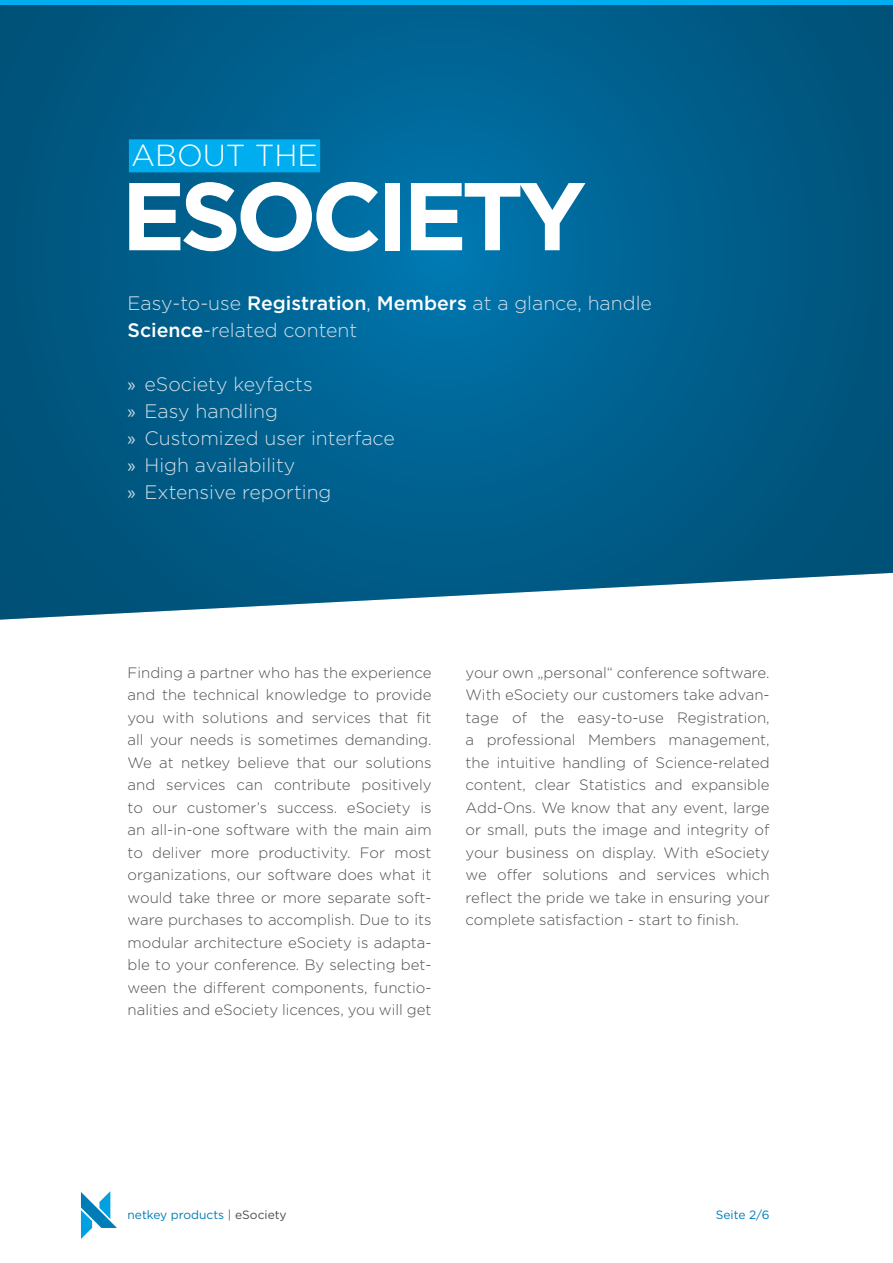
<style>
.page{position:relative;width:893px;height:1263px;background:#fff}
.page>*{position:absolute;margin:0;border:0;box-sizing:border-box;transform-origin:0 0}
.Headline_Kapitel_-_Z{font:700 96px "Gotham";letter-spacing:-.06em;color:#fff}
.bg-colour-title{font:300 30.45px "Gotham";color:#fff}
.Teaser{font:300 19.5px/27px "Gotham";color:#d4dee6}
.Lauftext-Spalte{font:300 15px/22.5px "Gotham";color:#4e4f50;text-align:justify}
.t1{font:12px "Gotham";color:#007cb6}
.s1{font-weight:500;color:#fff}
.s2{color:#fff}
.s3{font-family:"Myriad Pro";font-weight:400}
.s4{color:#4b4c4d}
</style>
<div class="page">
<svg style="left:81px;top:1191px;width:36px;height:48px"></svg>
<svg style="left:0;top:4px;width:893px;height:616px"></svg>
<hr style="left:0;top:0;width:893px;height:4px;background:#00aeef">
<div style="left:129px;top:139px;width:191px;height:33px;background:#00aeef"></div>
<p class="bg-colour-title" style="left:131px;top:136px;width:188px">ABOUT THE</p>
<p class="Headline_Kapitel_-_Z" style="left:121px;top:153px;width:467px">ESOCIETY</p>
<p class="Teaser" style="left:128px;top:289px;width:526px">Easy-to-use <span class="s1">Registration</span><span class="s2">,</span> <span class="s1">Members</span> at a glance, handle<br><span class="s1">Science</span><span class="s2">-</span>related content</p>
<p class="Teaser" style="left:128px;top:370px;width:187px"><span class="s3">»</span> eSociety keyfacts</p>
<p class="Teaser" style="left:128px;top:397px;width:152px"><span class="s3">»</span> Easy handling</p>
<p class="Teaser" style="left:128px;top:424px;width:269px"><span class="s3">»</span> Customized user interface</p>
<p class="Teaser" style="left:128px;top:451px;width:169px"><span class="s3">»</span> High availability</p>
<p class="Teaser" style="left:128px;top:478px;width:205px"><span class="s3">»</span> Extensive reporting</p>
<p class="Lauftext-Spalte" style="left:128px;top:660px;width:306px">Finding a partner who has the experience and the technical knowledge to provide you with solutions and services that fit all your needs is sometimes demanding.<br>We at netkey believe that our solutions and services can contribute positively to our customer’s success. eSociety is an all-in-one software with the main aim to deliver more productivity. For most organizations, our software does what it would take three or more separate soft&shy;ware purchases to accomplish. Due to its modular architecture eSociety is adapta&shy;ble to your conference. By selecting bet&shy;ween the different components, functio&shy;nalities and eSociety licences, you will get</p>
<p class="Lauftext-Spalte" style="left:466px;top:660px;width:306px">your own „personal“ conference software.<br>With eSociety our customers take advan&shy;tage of the easy-to-use Registration, a professional Members management, the intuitive handling of Science-related content, clear Statistics and expansible Add-Ons. We know that any event, large or small, puts the image and integrity of your business on display. With eSociety we offer solutions and services which reflect the pride we take in ensuring your complete satisfaction - start to finish.</p>
<p class="t1" style="left:128px;top:1207px;width:161px">netkey products | <span class="s4">eSociety</span></p>
<p class="t1" style="left:716px;top:1207px;width:55px">Seite 2/6</p>
</div>
